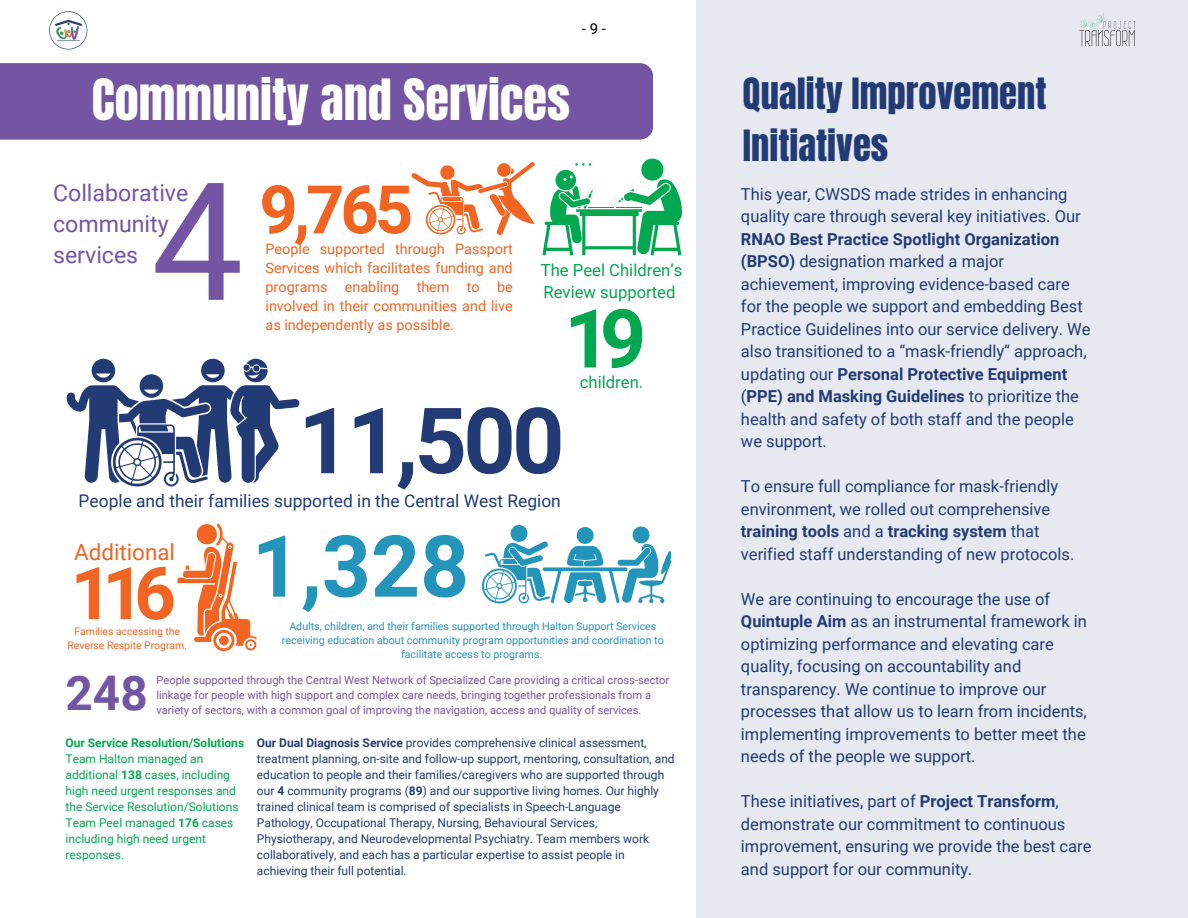
<style>
.page{position:relative;width:1188px;height:918px;background:#fff}
.page>*{position:absolute;margin:0;border:0;box-sizing:border-box;transform-origin:0 0}
.t1{font:164.25px "Roboto";color:#7455a3}
.t2{font:700 91.65px "Roboto";color:#223b75}
.t3{font:700 85.65px "Roboto";color:#2394ba}
.t4{font:700 81.45px "Roboto";color:#02a84f}
.t5{font:700 72.9px "Roboto";color:#f26422}
.t6{font:700 67.05px "Roboto";color:#f26422}
.t7{font:48.3px "Anton";color:#fff}
.t8{font:700 47.7px "Roboto";color:#7455a3}
.t9{font:36.6px/51.2px "Anton";color:#223b75}
.t10{font:23.1px/30.9px "Roboto";color:#7455a3}
.t11{font:22.35px "Roboto";color:#f26422}
.t12{font:17.4px "Roboto";color:#223b75}
.t13{font:16.65px/22.5px "Roboto";color:#02a84f}
.t14{font:16.5px/22.5px "Roboto";color:#223b75}
.t15{font:15px "Roboto";color:#000}
.t16{font:14.4px/19.2px "Roboto";color:#f26422;text-align:justify}
.t17{font:12px/16px "Roboto";color:#223b75}
.t18{font:12px/16px "Roboto";color:#02a84f}
.t19{font:11.1px/14.9px "Roboto";color:#7455a3}
.t20{font:10.65px/14.2px "Roboto";color:#2394ba;text-align:center}
.t21{font:10.35px/14px "Roboto";color:#f26422;text-align:center}
.s1{font-weight:700}
</style>
<div class="page">
<div style="left:696px;top:0;width:492px;height:918px;background:#e6e9ef"></div>
<div style="left:0;top:63px;width:653px;height:77px;background:#7455a3"></div>
<svg style="left:66px;top:359px;width:234px;height:127px"></svg>
<svg style="left:253px;top:365px;width:7px;height:7px"></svg>
<svg style="left:411px;top:162px;width:124px;height:73px"></svg>
<svg style="left:482px;top:525px;width:189px;height:78px"></svg>
<svg style="left:542px;top:159px;width:140px;height:96px"></svg>
<svg style="left:177px;top:523px;width:80px;height:128px"></svg>
<div style="left:49px;top:11px;width:38px;height:39px;border:1px solid #223b75;border-radius:50%"></div>
<img style="left:55px;top:20px;width:26px;height:21px">
<svg style="left:1080px;top:13px;width:56px;height:33px"></svg>
<h6 class="t15" style="left:582px;top:20px;width:26px">-9-</h6>
<p class="t7" style="left:92px;top:65px;width:480px">Community and Services</p>
<p class="t1" style="left:151px;top:148px;width:94px">4</p>
<h6 class="t10" style="left:53px;top:178px;width:137px">Collaborative community services</h6>
<p class="t6" style="left:259px;top:171px;width:155px">9,765</p>
<p class="t16" style="left:266px;top:239px;width:249px">People supported through Passport Services which facilitates funding and programs enabling them to be involved in their communities and live as independently as possible.</p>
<p class="t13" style="left:541px;top:259px;width:143px">The Peel Children’s<br>Review supported</p>
<p class="t4" style="left:564px;top:292px;width:84px">19</p>
<h4 class="t13" style="left:580px;top:371px;width:65px">children.</h4>
<p class="t2" style="left:298px;top:388px;width:268px">11,500</p>
<h5 class="t12" style="left:79px;top:491px;width:484px">People and their families supported in the Central West Region</h5>
<p class="t3" style="left:252px;top:517px;width:219px">1,328</p>
<p class="t20" style="left:282px;top:619px;width:383px">Adults, children, and their families supported through Halton Support Services receiving education about community program opportunities and coordination to facilitate access to programs.</p>
<p class="t11" style="left:74px;top:539px;width:102px">Additional</p>
<p class="t5" style="left:71px;top:552px;width:107px">116</p>
<p class="t21" style="left:68px;top:625px;width:121px">Families accessing the<br>Reverse Respite Program.</p>
<h1 class="t8" style="left:66px;top:665px;width:84px">248</h1>
<p class="t19" style="left:156px;top:673px;width:514px">People supported through the Central West Network of Specialized Care providing a critical cross-sector linkage for people with high support and complex care needs, bringing together professionals from a variety of sectors, with a common goal of improving the navigation, access and quality of services.</p>
<h1 class="t18" style="left:66px;top:735px;width:180px"><span class="s1">Our Service Resolution/Solutions<br></span>Team Halton managed an additional <span class="s1">138</span> cases, including high need urgent responses and the Service Resolution/Solutions<br>Team Peel managed <span class="s1">176</span> cases including high need urgent responses.</h1>
<p class="t17" style="left:257px;top:735px;width:419px"><span class="s1">Our Dual Diagnosis Service</span> provides comprehensive clinical assessment, treatment planning, on-site and follow-up support, mentoring, consultation, and education to people and their families/caregivers who are supported through our <span class="s1">4</span> community programs (<span class="s1">89</span>) and our supportive living homes. Our highly trained clinical team is comprised of specialists in Speech-Language Pathology, Occupational Therapy, Nursing, Behavioural Services, Physiotherapy, and Neurodevelopmental Psychiatry. Team members work collaboratively, and each has a particular expertise to assist people in achieving their full potential.</p>
<p class="t9" style="left:743px;top:69px;width:305px">Quality Improvement<br>Initiatives</p>
<p class="t14" style="left:741px;top:183px;width:351px">This year, CWSDS made strides in enhancing quality care through several key initiatives. Our <span class="s1">RNAO Best Practice Spotlight Organization (BPSO)</span> designation marked a major achievement, improving evidence-based care for the people we support and embedding Best Practice Guidelines into our service delivery. We also transitioned to a “mask-friendly” approach, updating our <span class="s1">Personal Protective Equipment </span>(<span class="s1">PPE) and Masking Guidelines</span> to prioritize the health and safety of both staff and the people we support.</p>
<p class="t14" style="left:741px;top:476px;width:335px">To ensure full compliance for mask-friendly environment, we rolled out comprehensive <span class="s1">training tools</span> and a <span class="s1">tracking system</span> that verified staff understanding of new protocols.</p>
<p class="t14" style="left:741px;top:588px;width:347px">We are continuing to encourage the use of <span class="s1">Quintuple Aim</span> as an instrumental framework in optimizing performance and elevating care quality, focusing on accountability and transparency. We continue to improve our processes that allow us to learn from incidents, implementing improvements to better meet the needs of the people we support.</p>
<h2 class="t14" style="left:741px;top:791px;width:352px">These initiatives, part of <span class="s1">Project Transform</span>, demonstrate our commitment to continuous improvement, ensuring we provide the best care and support for our community.</h2>
</div>
